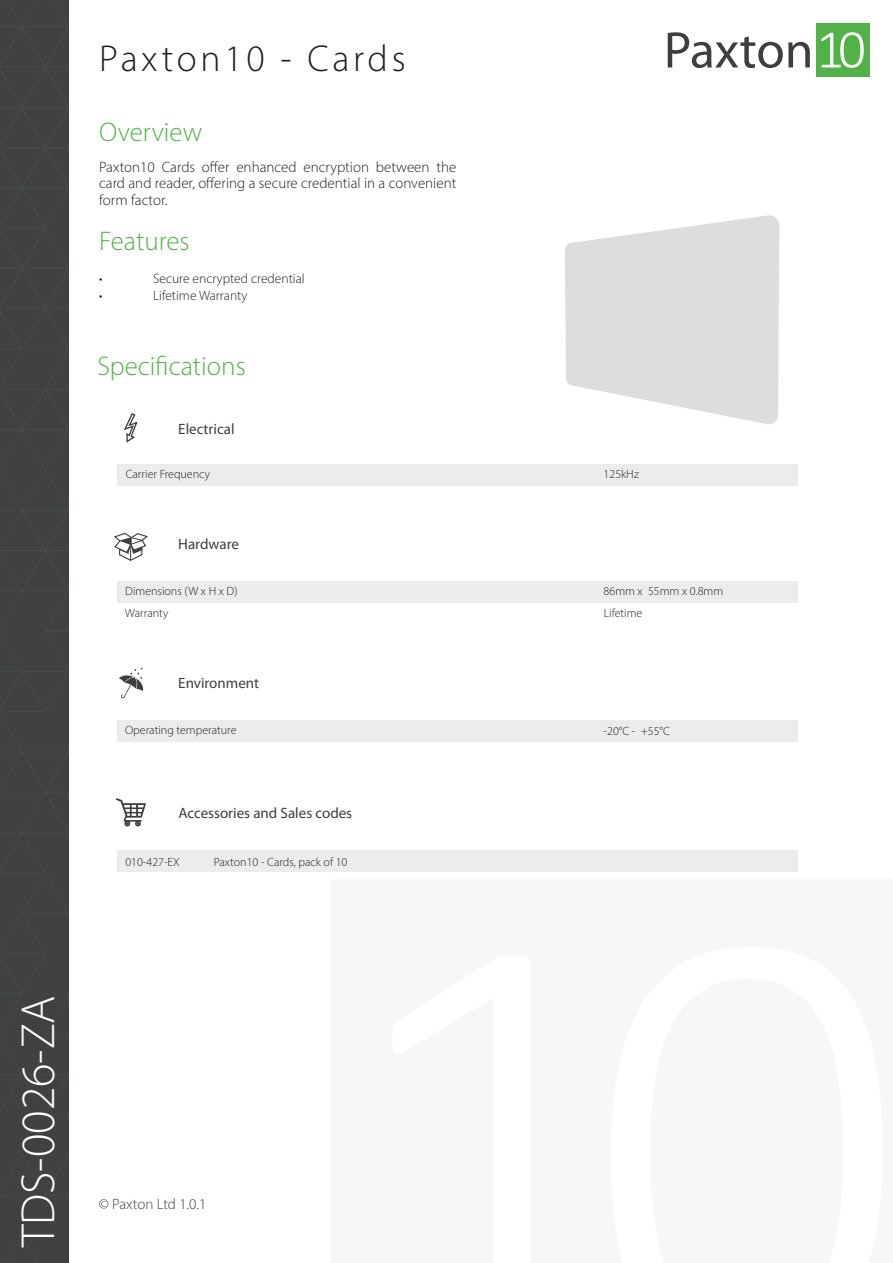
<style>
.page{position:relative;width:893px;height:1263px;background:#fff}
.page>*{position:absolute;margin:0;border:0;box-sizing:border-box;transform-origin:0 0}
.t1{font:300 48px "Myriad Pro";color:#fff}
.t2{font:300 37.5px "Myriad Pro";letter-spacing:.1em;color:#231f20}
.t3{font:300 27px "Myriad Pro";color:#53b247}
.Body_text{font:300 15px/16.5px "Myriad Pro";color:#231f20;text-align:justify}
.t4{font:15px "Myriad Pro";color:#3e3e3f}
.t5{font:300 15px "Myriad Pro";letter-spacing:-.005em;color:#3e3e3f}
.Body_text-2{font:300 13.5px "Myriad Pro";color:#231f20}
.Specs_body_text{font:300 12px "Myriad Pro";color:#231f20}
.DS_Specs_text{font:300 12px "Myriad Pro";color:#231f20}
</style>
<div class="page">
<div style="left:0;top:0;width:69px;height:1263px;background:#414042"></div>
<svg style="left:6px;top:1236px;width:32px;height:27px"></svg>
<svg style="left:0;top:0;width:69px;height:1196px"></svg>
<div style="left:816px;top:23px;width:53px;height:54px;background:#53b247"></div>
<svg style="left:821px;top:32px;width:43px;height:36px"></svg>
<svg style="left:668px;top:32px;width:142px;height:36px"></svg>
<div style="left:331px;top:879px;width:562px;height:384px;background:#f7f7f8"></div>
<img style="left:373px;top:215px;width:425px;height:271px">
<svg style="left:119px;top:667px;width:24px;height:31px"></svg>
<div style="left:117px;top:464px;width:681px;height:21px;background:#ececee"></div>
<div style="left:117px;top:581px;width:681px;height:22px;background:#ececee"></div>
<div style="left:117px;top:720px;width:681px;height:21px;background:#ececee"></div>
<svg style="left:114px;top:532px;width:34px;height:29px"></svg>
<svg style="left:124px;top:413px;width:14px;height:30px"></svg>
<div style="left:117px;top:850px;width:681px;height:22px;background:#ececee"></div>
<svg style="left:116px;top:798px;width:30px;height:29px"></svg>
<p class="t2" style="left:99px;top:36px;width:308px">Paxton10 - Cards</p>
<p class="t3" style="left:99px;top:116px;width:105px">Overview</p>
<p class="Body_text" style="left:99px;top:158px;width:359px">Paxton10 Cards offer enhanced encryption between the card and reader, offering a secure credential in a convenient form factor.</p>
<p class="t3" style="left:99px;top:225px;width:92px">Features</p>
<p class="Body_text-2" style="left:99px;top:271px;width:5px">•</p>
<p class="Body_text-2" style="left:153px;top:271px;width:153px">Secure encrypted credential</p>
<p class="Body_text-2" style="left:99px;top:287px;width:5px">•</p>
<p class="Body_text-2" style="left:153px;top:287px;width:96px">Lifetime Warranty</p>
<p class="t3" style="left:97px;top:350px;width:150px">Specifications</p>
<p class="t4" style="left:178px;top:420px;width:58px">Electrical</p>
<p class="Specs_body_text" style="left:126px;top:467px;width:86px">Carrier Frequency</p>
<p class="DS_Specs_text" style="left:604px;top:467px;width:37px">125kHz</p>
<p class="t4" style="left:178px;top:534px;width:62px">Hardware</p>
<p class="Specs_body_text" style="left:125px;top:584px;width:114px">Dimensions (W x H x D)</p>
<p class="Specs_body_text" style="left:125px;top:606px;width:45px">Warranty</p>
<p class="t4" style="left:178px;top:674px;width:82px">Environment</p>
<p class="Specs_body_text" style="left:125px;top:722px;width:113px">Operating temperature</p>
<p class="t4" style="left:178px;top:803px;width:175px">Accessories and Sales codes</p>
<p class="Specs_body_text" style="left:125px;top:854px;width:56px">010-427-EX</p>
<p class="Specs_body_text" style="left:214px;top:854px;width:135px">Paxton10 - Cards, pack of 10</p>
<p class="Specs_body_text" style="left:604px;top:584px;width:121px">86mm x 55mm x 0.8mm</p>
<p class="Specs_body_text" style="left:604px;top:606px;width:40px">Lifetime</p>
<p class="Specs_body_text" style="left:604px;top:724px;width:68px">-20°C - +55°C</p>
<p class="t1" style="left:9px;top:1247px;width:253px;rotate:-90deg">TDS-0026-ZA</p>
<p class="t5" style="left:99px;top:1195px;width:109px">© Paxton Ltd 1.0.1</p>
</div>
